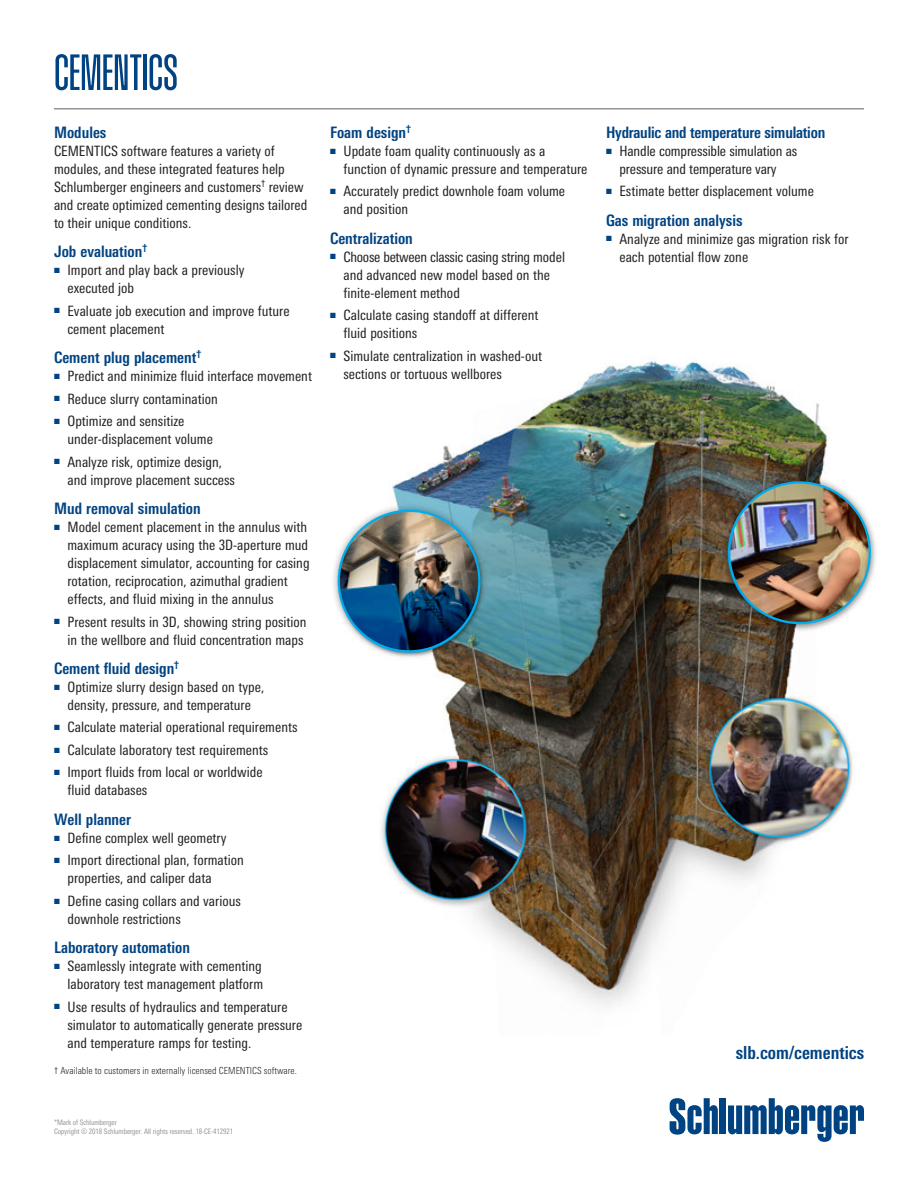
<style>
.page{position:relative;width:918px;height:1188px;background:#fff}
.page>*{position:absolute;margin:0;border:0;box-sizing:border-box;transform-origin:0 0}
.Head-2nd_Page{font:300 49.95px "Schlumberger Con";letter-spacing:-.035em;color:#004382}
.URL{font:700 condensed 18px "Univers Next Pro";color:#004382}
.Body_Head{font:700 condensed 15.75px "Univers Next Pro";color:#004382}
.Body_Text{font:condensed 14.25px/18px "Univers Next Pro";color:#231f20}
.Table_Footnote{font:300 condensed 9.75px "Univers Next Pro";color:#231f20}
.Boilerplate__docket{font:condensed 7.5px "Univers Next Pro";letter-spacing:-.015em;color:#939598}
</style>
<div class="page">
<div style="left:720px;top:1098px;width:6px;height:36px;background:#004382"></div>
<svg style="left:728px;top:1098px;width:136px;height:44px"></svg>
<svg style="left:670px;top:1098px;width:48px;height:37px"></svg>
<hr style="left:54px;top:108px;width:810px;height:2px;background:#939598">
<img style="left:379px;top:361px;width:477px;height:645px">
<div style="left:330px;top:502px;width:158px;height:158px;background:#231f20;opacity:.4"></div>
<img style="left:339px;top:511px;width:140px;height:140px;border-radius:70px">
<div style="left:720px;top:474px;width:159px;height:158px;background:#231f20;opacity:.4"></div>
<img style="left:729px;top:482px;width:141px;height:141px;border-radius:70px">
<p class="Head-2nd_Page" style="left:54px;top:48px;width:127px">CEMENTICS</p>
<p class="Body_Head" style="left:54px;top:123px;width:54px">Modules</p>
<p class="Body_Text" style="left:54px;top:142px;width:255px">CEMENTICS software features a variety of modules, and these integrated features help Schlumberger engineers and customers<sup>†</sup> review and create optimized cementing designs tailored to their unique conditions.</p>
<p class="Body_Head" style="left:54px;top:242px;width:95px">Job evaluation<sup>†</sup></p>
<p class="Body_Text" style="left:68px;top:261px;width:178px;text-indent:-14px"><sup>■</sup> Import and play back a previously executed job</p>
<p class="Body_Text" style="left:68px;top:302px;width:224px;text-indent:-14px"><sup>■</sup> Evaluate job execution and improve future cement placement</p>
<p class="Body_Head" style="left:54px;top:348px;width:149px">Cement plug placement<sup>†</sup></p>
<p class="Body_Text" style="left:54px;top:367px;width:260px"><sup>■</sup> Predict and minimize fluid interface movement</p>
<p class="Body_Text" style="left:54px;top:389px;width:165px"><sup>■</sup> Reduce slurry contamination</p>
<p class="Body_Text" style="left:68px;top:412px;width:147px;text-indent:-14px"><sup>■</sup> Optimize and sensitize under-displacement volume</p>
<p class="Body_Text" style="left:67px;top:452px;width:169px;text-indent:-13px"><sup>■</sup> Analyze risk, optimize design, and improve placement success</p>
<p class="Body_Head" style="left:54px;top:499px;width:148px">Mud removal simulation</p>
<p class="Body_Text" style="left:68px;top:518px;width:244px;text-indent:-14px"><sup>■</sup> Model cement placement in the annulus with maximum acuracy using the 3D-aperture mud displacement simulator, accounting for casing rotation, reciprocation, azimuthal gradient effects, and fluid mixing in the annulus</p>
<p class="Body_Text" style="left:54px;top:612px;width:254px;text-align:right"><sup>■</sup> Present results in 3D, showing string position in the wellbore and fluid concentration maps</p>
<p class="Body_Head" style="left:54px;top:659px;width:127px">Cement fluid design<sup>†</sup></p>
<p class="Body_Text" style="left:54px;top:678px;width:212px;text-align:center"><sup>■</sup> Optimize slurry design based on type, density, pressure, and temperature</p>
<p class="Body_Text" style="left:54px;top:718px;width:245px"><sup>■</sup> Calculate material operational requirements</p>
<p class="Body_Text" style="left:54px;top:741px;width:216px"><sup>■</sup> Calculate laboratory test requirements</p>
<p class="Body_Text" style="left:68px;top:763px;width:197px;text-indent:-14px"><sup>■</sup> Import fluids from local or worldwide fluid databases</p>
<p class="Body_Head" style="left:54px;top:810px;width:79px">Well planner</p>
<p class="Body_Text" style="left:54px;top:829px;width:174px"><sup>■</sup> Define complex well geometry</p>
<p class="Body_Text" style="left:67px;top:851px;width:178px;text-indent:-13px"><sup>■</sup> Import directional plan, formation properties, and caliper data</p>
<p class="Body_Text" style="left:68px;top:892px;width:175px;text-indent:-14px"><sup>■</sup> Define casing collars and various downhole restrictions</p>
<p class="Body_Head" style="left:54px;top:938px;width:137px">Laboratory automation</p>
<p class="Body_Text" style="left:54px;top:957px;width:211px;text-align:right"><sup>■</sup> Seamlessly integrate with cementing laboratory test management platform</p>
<p class="Body_Text" style="left:68px;top:998px;width:236px;text-indent:-14px"><sup>■</sup> Use results of hydraulics and temperature simulator to automatically generate pressure and temperature ramps for testing.</p>
<p class="Table_Footnote" style="left:54px;top:1065px;width:244px">† Available to customers in externally licensed CEMENTICS software.</p>
<p class="Boilerplate__docket" style="left:54px;top:1118px;width:64px">*Mark of Schlumberger</p>
<p class="Boilerplate__docket" style="left:54px;top:1127px;width:181px">Copyright © 2018 Schlumberger. All rights reserved. 18-CE-412921</p>
<p class="Body_Head" style="left:330px;top:123px;width:83px">Foam design<sup>†</sup></p>
<p class="Body_Text" style="left:344px;top:142px;width:245px;text-indent:-14px"><sup>■</sup> Update foam quality continuously as a function of dynamic pressure and temperature</p>
<p class="Body_Text" style="left:344px;top:182px;width:223px;text-indent:-14px"><sup>■</sup> Accurately predict downhole foam volume and position</p>
<p class="Body_Head" style="left:330px;top:229px;width:84px">Centralization</p>
<p class="Body_Text" style="left:344px;top:248px;width:223px;text-indent:-14px"><sup>■</sup> Choose between classic casing string model and advanced new model based on the finite-element method</p>
<p class="Body_Text" style="left:344px;top:306px;width:196px;text-indent:-14px"><sup>■</sup> Calculate casing standoff at different fluid positions</p>
<p class="Body_Text" style="left:344px;top:347px;width:200px;text-indent:-14px"><sup>■</sup> Simulate centralization in washed-out sections or tortuous wellbores</p>
<p class="Body_Head" style="left:606px;top:123px;width:221px">Hydraulic and temperature simulation</p>
<p class="Body_Text" style="left:606px;top:142px;width:193px;text-align:center"><sup>■</sup> Handle compressible simulation as pressure and temperature vary</p>
<p class="Body_Text" style="left:606px;top:182px;width:209px"><sup>■</sup> Estimate better displacement volume</p>
<p class="Body_Head" style="left:606px;top:211px;width:138px">Gas migration analysis</p>
<p class="Body_Text" style="left:620px;top:230px;width:231px;text-indent:-14px"><sup>■</sup> Analyze and minimize gas migration risk for each potential flow zone</p>
<p class="URL" style="left:736px;top:1042px;width:130px">slb.com/cementics</p>
</div>
